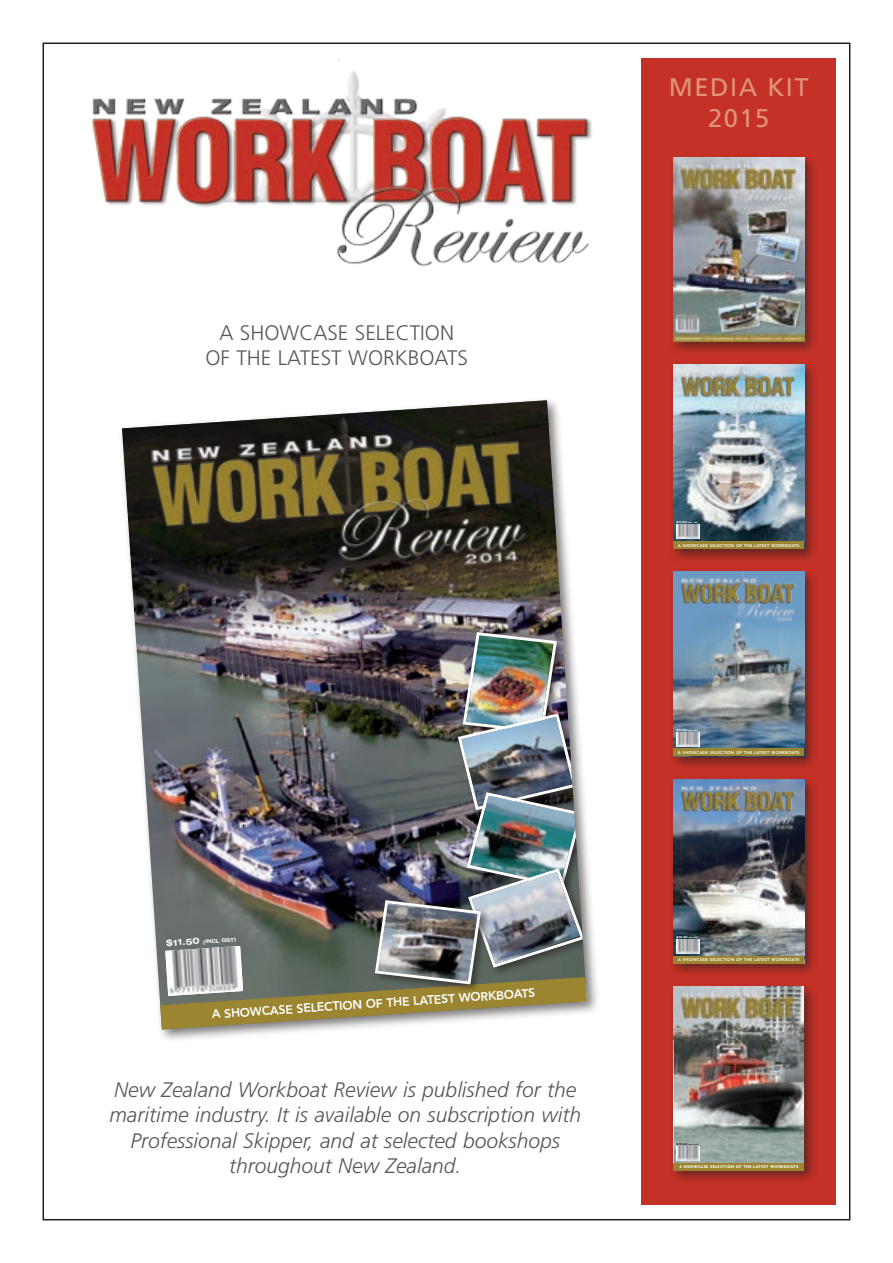
<style>
.page{position:relative;width:893px;height:1263px;background:#fff}
.page>*{position:absolute;margin:0;border:0;box-sizing:border-box;transform-origin:0 0}
.t1{font:25.5px/30.6px "Frutiger";letter-spacing:.06em;color:#df9478;text-align:center}
.t2{font:italic 300 21px/25.5px "Frutiger";color:#57585a;text-align:center}
.t3{font:300 21px/25.5px "Frutiger";color:#57585a;text-align:center}
.t4{font:800 12.15px "Avenir";color:#fff}
.t5{font:700 expanded 4.95px "Helvetica Neue";color:#fff}
.t6{font:700 4.35px "Agenda";letter-spacing:.08em;color:#fff}
.t7{font:800 4.2px "Avenir";letter-spacing:.05em;color:#fff}
.t8{font:700 expanded 1.5px "Helvetica Neue";color:#fff}
.t9{font:700 expanded 1.5px "Helvetica Neue";color:#231f20}
.s1{font-size:8.55px}
.s2{font-size:2.7px}
</style>
<div class="page">
<div style="left:641px;top:58px;width:195px;height:1147px;background:#c53126"></div>
<div style="left:669px;top:981px;width:148px;height:203px;background:#231f20;opacity:.6"></div>
<img style="left:674px;top:986px;width:130px;height:177px">
<img style="left:676px;top:1147px;width:23px;height:13px">
<div style="left:674px;top:1163px;width:130px;height:7px;background:#9b8530"></div>
<img style="left:674px;top:986px;width:127px;height:53px">
<div style="left:669px;top:774px;width:148px;height:203px;background:#231f20;opacity:.6"></div>
<img style="left:674px;top:779px;width:130px;height:177px">
<img style="left:676px;top:939px;width:23px;height:14px">
<div style="left:674px;top:956px;width:130px;height:7px;background:#9b8530"></div>
<img style="left:674px;top:779px;width:127px;height:53px">
<div style="left:669px;top:360px;width:148px;height:202px;background:#231f20;opacity:.6"></div>
<img style="left:674px;top:364px;width:130px;height:177px">
<img style="left:676px;top:525px;width:23px;height:14px">
<div style="left:674px;top:541px;width:130px;height:8px;background:#9b8530"></div>
<img style="left:674px;top:364px;width:127px;height:53px">
<div style="left:669px;top:152px;width:148px;height:203px;background:#231f20;opacity:.6"></div>
<img style="left:674px;top:157px;width:130px;height:185px">
<div style="left:669px;top:567px;width:148px;height:202px;background:#231f20;opacity:.6"></div>
<img style="left:674px;top:572px;width:130px;height:177px">
<img style="left:676px;top:732px;width:23px;height:14px">
<div style="left:674px;top:749px;width:130px;height:7px;background:#9b8530"></div>
<img style="left:674px;top:572px;width:127px;height:53px">
<img style="left:91px;top:59px;width:501px;height:207px">
<div style="left:117px;top:395px;width:483px;height:647px;background:#231f20;opacity:.6"></div>
<img style="left:122px;top:400px;width:465px;height:629px">
<img style="left:122px;top:400px;width:445px;height:236px">
<img style="left:160px;top:624px;width:427px;height:405px">
<img style="left:122px;top:400px;width:438px;height:219px">
<p class="t3" style="left:205px;top:320px;width:264px">A SHOWCASE SELECTION<br>OF THE LATEST WORKBOATS</p>
<p class="t5" style="left:166px;top:941px;width:72px;rotate:-4deg"><span class="s1">$11.50</span> (INCL GST)</p>
<p class="t4" style="left:211px;top:1008px;width:326px;rotate:-4deg">A SHOWCASE SELECTION OF THE LATEST WORKBOATS</p>
<p class="t2" style="left:109px;top:1077px;width:473px">New Zealand Workboat Review is published for the maritime industry. It is available on subscription with Professional Skipper, and at selected bookshops throughout New Zealand.</p>
<p class="t1" style="left:669px;top:72px;width:141px">MEDIA KIT<br>2015</p>
<p class="t8" style="left:677px;top:522px;width:23px"><span class="s2">$11.50</span> (INCL GST)</p>
<p class="t7" style="left:678px;top:543px;width:123px">A SHOWCASE SELECTION OF THE LATEST WORKBOATS</p>
<p class="t8" style="left:677px;top:729px;width:23px"><span class="s2">$11.50</span> (INCL GST)</p>
<p class="t7" style="left:678px;top:750px;width:123px">A SHOWCASE SELECTION OF THE LATEST WORKBOATS</p>
<p class="t8" style="left:677px;top:936px;width:24px"><span class="s2">$10.50</span> (INCL GST)</p>
<p class="t7" style="left:678px;top:957px;width:123px">A SHOWCASE SELECTION OF THE LATEST WORKBOATS</p>
<p class="t9" style="left:677px;top:1144px;width:24px"><span class="s2">$10.50</span> (INCL GST)</p>
<p class="t6" style="left:679px;top:1164px;width:120px">A SHOWCASE SELECTION OF THE LATEST WORKBOATS</p>
</div>
